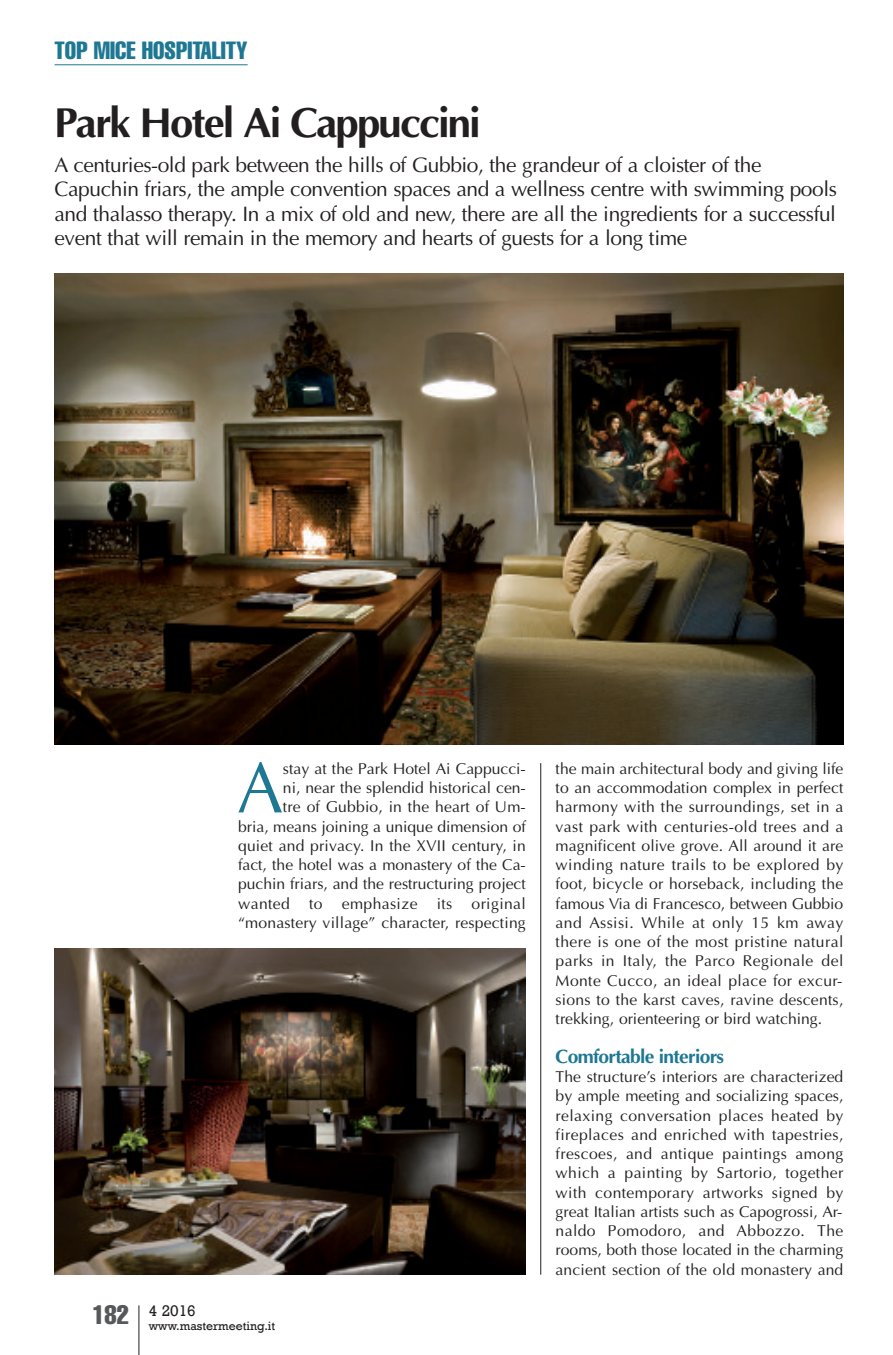
<style>
.page{position:relative;width:893px;height:1355px;background:#fff}
.page>*{position:absolute;margin:0;border:0;box-sizing:border-box;transform-origin:0 0}
.t1{font:72.27px "Optima";color:#1e7793;scale:.95 1}
.t2{font:700 42px "Optima";letter-spacing:-.045em;color:#231f20}
.t3{font:extra-condensed 24.5px "Helvetica";color:#1e7793}
.t4{font:21px/24.5px "Optima";letter-spacing:-.02em;color:#231f20}
.t5{font:700 19.25px "Optima";letter-spacing:-.035em;color:#1e7793}
.t6{font:15.75px/19.2px "Optima";color:#231f20;text-align:justify}
.t7{font:15.75px "Rockwell";color:#231f20}
.t8{font:12.25px "Rockwell";color:#231f20}
</style>
<div class="page">
<hr style="left:138px;top:1305px;width:1px;height:49px;background:#231f20">
<hr style="left:55px;top:64px;width:193px;height:1px;background:#1e7793">
<hr style="left:540px;top:763px;width:1px;height:511px;background:#231f20">
<img style="left:55px;top:274px;width:788px;height:470px">
<img style="left:55px;top:948px;width:471px;height:326px">
<h3 class="t3" style="left:55px;top:42px;width:195px">TOP MICE HOSPITALITY</h3>
<h2 class="t2" style="left:55px;top:98px;width:428px">Park Hotel Ai Cappuccini</h2>
<p class="t4" style="left:55px;top:152px;width:784px">A centuries-old park between the hills of Gubbio, the grandeur of a cloister of the Capuchin friars, the ample convention spaces and a wellness centre with swimming pools and thalasso therapy. In a mix of old and new, there are all the ingredients for a successful event that will remain in the memory and hearts of guests for a long time</p>
<p class="t6" style="left:238px;top:758px;width:289px;text-align:right">stay at the Park Hotel Ai Cappucci-<br>ni, near the splendid historical cen-<br>tre of Gubbio, in the heart of Um-<br>bria, means joining a unique dimension of quiet and privacy. In the XVII century, in fact, the hotel was a monastery of the Ca&shy;puchin friars, and the restructuring project wanted to emphasize its original “monastery village” character, respecting</p>
<p class="t6" style="left:556px;top:758px;width:289px">the main architectural body and giving life to an accommodation complex in perfect harmony with the surroundings, set in a vast park with centuries-old trees and a magnificent olive grove. All around it are winding nature trails to be explored by foot, bicycle or horseback, including the famous Via di Francesco, between Gubbio and Assisi. While at only 15 km away there is one of the most pristine natural parks in Italy, the Parco Regionale del Monte Cucco, an ideal place for excur&shy;sions to the karst caves, ravine descents, trekking, orienteering or bird watching.</p>
<p class="t5" style="left:556px;top:1044px;width:170px">Comfortable interiors</p>
<p class="t6" style="left:556px;top:1066px;width:289px">The structure’s interiors are characterized by ample meeting and socializing spaces, relaxing conversation places heated by fireplaces and enriched with tapestries, frescoes, and antique paintings among which a painting by Sartorio, together with contemporary artworks signed by great Italian artists such as Capogrossi, Ar&shy;naldo Pomodoro, and Abbozzo. The rooms, both those located in the charming ancient section of the old monastery and</p>
<h1 class="t1" style="left:237px;top:745px;width:50px">A</h1>
<p class="t8" style="left:92px;top:1318px;width:184px"><sup>182</sup> www.mastermeeting.it</p>
<p class="t7" style="left:149px;top:1300px;width:49px">4 2016</p>
</div>
